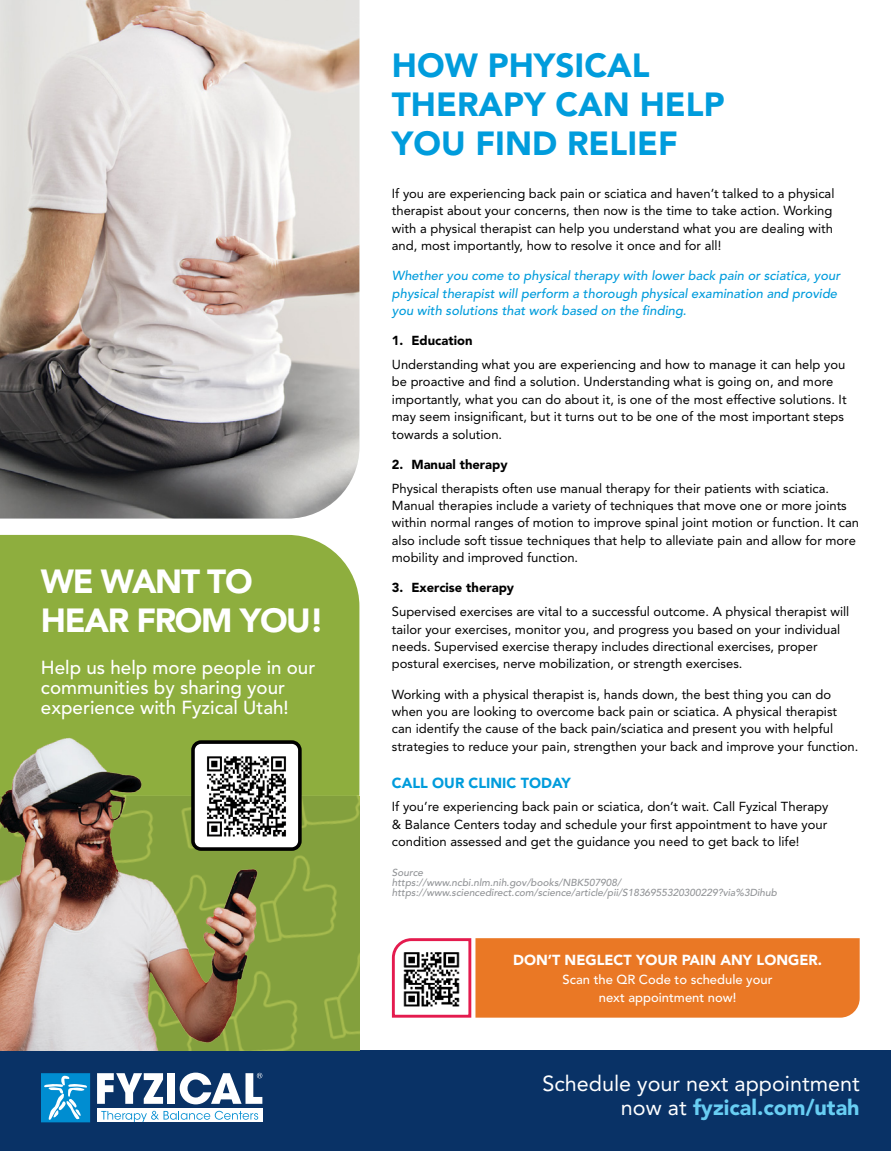
<style>
.page{position:relative;width:891px;height:1151px;background:#fff}
.page>*{position:absolute;margin:0;border:0;box-sizing:border-box;transform-origin:0 0}
.t1{font:900 33.3px/38.9px "Avenir LT Std";color:#009cdc}
.t2{font:900 33.3px/38.9px "Avenir LT Std";letter-spacing:-.04em;color:#fff}
.t3{font:21.6px/23.6px "Avenir LT Std";color:#fff;text-align:right}
.t4{font:500 18.68px/20.2px "Avenir LT Std";color:#fff}
.t5{font:900 14.4px "Avenir LT Std";color:#fff}
.t6{font:900 14.4px "Avenir LT Std";color:#009cdc}
.t7{font:13.05px/17.3px "Avenir LT Std";color:#000}
.t8{font:italic 500 13.05px/17.3px "Avenir LT Std";color:#009cdc}
.t9{font:500 13.05px/17.3px "Avenir LT Std";color:#fff;text-align:center}
.t10{font:italic 500 10.12px/10.1px "Avenir LT Std";color:#939598}
.s1{font-weight:900}
.s2{font-weight:900;color:#68cef3}
</style>
<div class="page">
<div style="left:0;top:1049px;width:891px;height:101px;background:#093266"></div>
<div style="left:97px;top:1108px;width:165px;height:14px;background:#fff"></div>
<svg style="left:101px;top:1110px;width:157px;height:11px"></svg>
<svg style="left:97px;top:1073px;width:66px;height:30px"></svg>
<div style="left:167px;top:1072px;width:8px;height:31px;background:#fff"></div>
<svg style="left:180px;top:1072px;width:82px;height:32px"></svg>
<svg style="left:41px;top:1073px;width:49px;height:49px;background:#31a2d9"></svg>
<img style="left:0;top:0;width:359px;height:518px">
<svg style="left:391px;top:938px;width:469px;height:80px;background:#ea7c31"></svg>
<img style="left:398px;top:945px;width:67px;height:67px">
<div style="left:0;top:535px;width:359px;height:260px;background:#8eae3e"></div>
<img style="left:284px;top:795px;width:75px;height:254px">
<img style="left:0;top:731px;width:284px;height:318px">
<div style="left:193px;top:742px;width:107px;height:106px;background:#fff;border-radius:8px"></div>
<img style="left:207px;top:756px;width:79px;height:81px">
<div style="left:191px;top:740px;width:111px;height:110px;border:4px solid #000;border-radius:8px"></div>
<p class="t2" style="left:41px;top:562px;width:285px">WE WANT TO<br>HEAR FROM YOU!</p>
<p class="t4" style="left:41px;top:657px;width:276px">Help us help more people in our communities by sharing your experience with Fyzical Utah!</p>
<p class="t1" style="left:392px;top:46px;width:334px">HOW PHYSICAL<br>THERAPY CAN HELP<br>YOU FIND RELIEF</p>
<p class="t7" style="left:392px;top:185px;width:444px">If you are experiencing back pain or sciatica and haven’t talked to a physical therapist about your concerns, then now is the time to take action. Working with a physical therapist can help you understand what you are dealing with and, most importantly, how to resolve it once and for all!</p>
<p class="t8" style="left:392px;top:267px;width:450px">Whether you come to physical therapy with lower back pain or sciatica, your physical therapist will perform a thorough physical examination and provide you with solutions that work based on the finding.</p>
<p class="t7" style="left:392px;top:329px;width:455px;line-height:23.8px"><span class="s1">1. Education<br></span>Understanding what you are experiencing and how to manage it can help you</p>
<p class="t7" style="left:392px;top:373px;width:456px">be proactive and find a solution. Understanding what is going on, and more importantly, what you can do about it, is one of the most effective solutions. It may seem insignificant, but it turns out to be one of the most important steps towards a solution.</p>
<p class="t7" style="left:392px;top:452px;width:439px;line-height:23.8px"><span class="s1">2. Manual therapy<br></span>Physical therapists often use manual therapy for their patients with sciatica.</p>
<p class="t7" style="left:392px;top:497px;width:469px">Manual therapies include a variety of techniques that move one or more joints within normal ranges of motion to improve spinal joint motion or function. It can also include soft tissue techniques that help to alleviate pain and allow for more mobility and improved function.</p>
<p class="t7" style="left:392px;top:576px;width:459px;line-height:23.8px"><span class="s1">3. Exercise therapy<br></span>Supervised exercises are vital to a successful outcome. A physical therapist will</p>
<p class="t7" style="left:392px;top:620px;width:450px">tailor your exercises, monitor you, and progress you based on your individual needs. Supervised exercise therapy includes directional exercises, proper postural exercises, nerve mobilization, or strength exercises.</p>
<p class="t7" style="left:392px;top:685px;width:468px">Working with a physical therapist is, hands down, the best thing you can do when you are looking to overcome back pain or sciatica. A physical therapist can identify the cause of the back pain/sciatica and present you with helpful strategies to reduce your pain, strengthen your back and improve your function.</p>
<p class="t6" style="left:392px;top:773px;width:180px">CALL OUR CLINIC TODAY</p>
<p class="t7" style="left:392px;top:798px;width:438px;text-align:justify">If you’re experiencing back pain or sciatica, don’t wait. Call Fyzical Therapy &amp; Balance Centers today and schedule your first appointment to have your condition assessed and get the guidance you need to get back to life!</p>
<p class="t10" style="left:392px;top:867px;width:387px">Source<br>https://www.ncbi.nlm.nih.gov/books/NBK507908/ https://www.sciencedirect.com/science/article/pii/S1836955320300229?via%3Dihub</p>
<p class="t5" style="left:513px;top:951px;width:311px">DON’T NEGLECT YOUR PAIN ANY LONGER.</p>
<p class="t9" style="left:563px;top:971px;width:211px">Scan the QR Code to schedule your next appointment now!</p>
<p class="t3" style="left:543px;top:1072px;width:319px">Schedule your next appointment now at <span class="s2">fyzical.com/utah</span></p>
</div>
